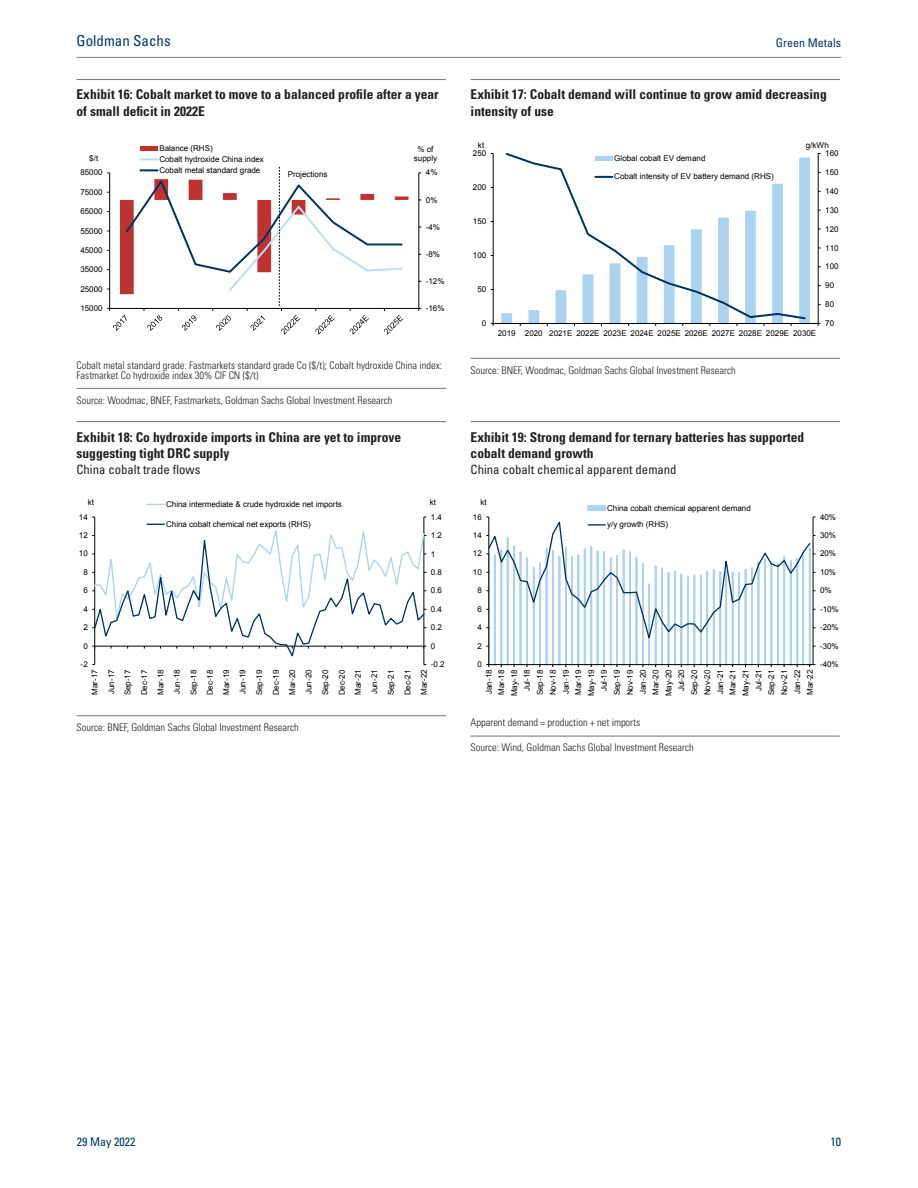
<style>
.page{position:relative;width:918px;height:1188px;background:#fff}
.page>*{position:absolute;margin:0;border:0;box-sizing:border-box;transform-origin:0 0}
.t1{font:condensed 15px "Univers LT Std";color:#003661}
.t2{font:700 condensed 13.5px/16.5px "Univers LT Std";color:#231f20}
.t3{font:condensed 12.75px "Univers LT Std";color:#231f20}
.t4{font:condensed 12px "Univers LT Std";color:#003661}
.t5{font:300 condensed 10.5px/9.8px "Univers LT Std";color:#231f20}
.t6{font:8.1px/12.9px "Arial";color:#000}
.t7{font:7.95px "Arial";letter-spacing:.005em;color:#000}
</style>
<div class="page">
<hr style="left:77px;top:79px;width:369px;height:1px;background:#737378">
<hr style="left:471px;top:79px;width:369px;height:1px;background:#737378">
<hr style="left:418px;top:173px;width:1px;height:135px;background:#000">
<hr style="left:110px;top:308px;width:309px;height:1px;background:#000">
<hr style="left:140px;top:146px;width:18px;height:4px;background:#be3232">
<svg style="left:140px;top:158px;width:18px;height:2px"></svg>
<svg style="left:107px;top:167px;width:302px;height:168px"></svg>
<svg style="left:501px;top:158px;width:309px;height:165px"></svg>
<hr style="left:818px;top:154px;width:1px;height:169px;background:#000">
<hr style="left:493px;top:153px;width:1px;height:170px;background:#000">
<hr style="left:493px;top:323px;width:325px;height:1px;background:#000">
<svg style="left:504px;top:153px;width:303px;height:168px"></svg>
<hr style="left:595px;top:156px;width:17px;height:4px;background:#acd4f1">
<svg style="left:595px;top:176px;width:17px;height:2px"></svg>
<hr style="left:77px;top:388px;width:369px;height:1px;background:#737378">
<hr style="left:471px;top:358px;width:369px;height:1px;background:#737378">
<hr style="left:77px;top:421px;width:369px;height:1px;background:#737378">
<hr style="left:471px;top:421px;width:369px;height:1px;background:#737378">
<svg style="left:147px;top:504px;width:17px;height:1px"></svg>
<svg style="left:92px;top:517px;width:334px;height:148px"></svg>
<div style="left:587px;top:505px;width:19px;height:6px;border:2px solid #acd4f1"></div>
<svg style="left:486px;top:517px;width:329px;height:150px"></svg>
<hr style="left:77px;top:715px;width:369px;height:1px;background:#737378">
<hr style="left:471px;top:736px;width:369px;height:1px;background:#737378">
<hr style="left:77px;top:57px;width:764px;height:1px;background:#808285">
<p class="t1" style="left:77px;top:35px;width:96px">Goldman Sachs</p>
<p class="t4" style="left:776px;top:39px;width:67px">Green Metals</p>
<p class="t2" style="left:77px;top:88px;width:364px">Exhibit 16: Cobalt market to move to a balanced profile after a year of small deficit in 2022E</p>
<p class="t2" style="left:471px;top:88px;width:358px">Exhibit 17: Cobalt demand will continue to grow amid decreasing intensity of use</p>
<p class="t6" style="left:89px;top:151px;width:10px">$/t</p>
<p class="t6" style="left:80px;top:166px;width:24px">85000</p>
<p class="t6" style="left:159px;top:143px;width:106px;line-height:11.1px">Balance (RHS)<br>Cobalt hydroxide China index<br>Cobalt metal standard grade</p>
<p class="t6" style="left:288px;top:168px;width:41px">Projections</p>
<p class="t6" style="left:414px;top:145px;width:25px;line-height:9.3px;text-align:center">% of supply</p>
<p class="t6" style="left:426px;top:166px;width:13px">4%</p>
<p class="t6" style="left:478px;top:138px;width:8px">kt</p>
<p class="t6" style="left:806px;top:138px;width:25px">g/kWh</p>
<p class="t6" style="left:473px;top:147px;width:15px">250</p>
<p class="t6" style="left:825px;top:147px;width:15px">160</p>
<p class="t6" style="left:614px;top:151px;width:93px">Global cobalt EV demand</p>
<p class="t6" style="left:614px;top:170px;width:161px">Cobalt intensity of EV battery demand (RHS)</p>
<p class="t6" style="left:825px;top:166px;width:15px">150</p>
<p class="t7" style="left:80px;top:188px;width:24px">75000</p>
<p class="t6" style="left:426px;top:193px;width:13px">0%</p>
<p class="t6" style="left:473px;top:181px;width:15px">200</p>
<p class="t6" style="left:825px;top:185px;width:15px">140</p>
<p class="t6" style="left:80px;top:205px;width:24px">65000</p>
<p class="t6" style="left:825px;top:203px;width:15px">130</p>
<p class="t6" style="left:80px;top:224px;width:24px">55000</p>
<p class="t6" style="left:426px;top:220px;width:16px">-4%</p>
<p class="t6" style="left:473px;top:215px;width:15px">150</p>
<p class="t6" style="left:825px;top:222px;width:15px">120</p>
<p class="t6" style="left:80px;top:244px;width:24px">45000</p>
<p class="t6" style="left:426px;top:248px;width:16px">-8%</p>
<p class="t6" style="left:473px;top:249px;width:15px">100</p>
<p class="t6" style="left:825px;top:241px;width:15px">110</p>
<p class="t6" style="left:80px;top:263px;width:24px">35000</p>
<p class="t6" style="left:825px;top:260px;width:15px">100</p>
<p class="t7" style="left:80px;top:285px;width:24px">25000</p>
<p class="t6" style="left:426px;top:275px;width:20px">-12%</p>
<p class="t6" style="left:477px;top:283px;width:10px">50</p>
<p class="t6" style="left:825px;top:279px;width:10px">90</p>
<p class="t6" style="left:80px;top:302px;width:24px">15000</p>
<p class="t6" style="left:426px;top:302px;width:20px">-16%</p>
<p class="t6" style="left:825px;top:298px;width:10px">80</p>
<p class="t6" style="left:482px;top:317px;width:6px">0</p>
<p class="t6" style="left:825px;top:317px;width:10px">70</p>
<p class="t6" style="left:498px;top:326px;width:320px">2019 2020 2021E 2022E 2023E 2024E 2025E 2026E 2027E 2028E 2029E 2030E</p>
<p class="t5" style="left:77px;top:361px;width:367px">Cobalt metal standard grade: Fastmarkets standard grade Co ($/t); Cobalt hydroxide China index:<br>Fastmarket Co hydroxide index 30% CIF CN ($/t)</p>
<p class="t5" style="left:77px;top:396px;width:317px">Source: Woodmac, BNEF, Fastmarkets, Goldman Sachs Global Investment Research</p>
<p class="t5" style="left:471px;top:366px;width:267px">Source: BNEF, Woodmac, Goldman Sachs Global Investment Research</p>
<p class="t2" style="left:77px;top:430px;width:326px">Exhibit 18: Co hydroxide imports in China are yet to improve suggesting tight DRC supply</p>
<p class="t3" style="left:77px;top:465px;width:125px">China cobalt trade flows</p>
<p class="t2" style="left:471px;top:430px;width:335px">Exhibit 19: Strong demand for ternary batteries has supported cobalt demand growth</p>
<p class="t3" style="left:471px;top:465px;width:208px">China cobalt chemical apparent demand</p>
<p class="t6" style="left:88px;top:496px;width:8px">kt</p>
<p class="t6" style="left:430px;top:496px;width:8px">kt</p>
<p class="t6" style="left:166px;top:498px;width:177px">China intermediate &amp; crude hydroxide net imports</p>
<p class="t6" style="left:166px;top:518px;width:146px">China cobalt chemical net exports (RHS)</p>
<p class="t6" style="left:79px;top:510px;width:10px">14</p>
<p class="t6" style="left:431px;top:510px;width:13px">1.4</p>
<p class="t6" style="left:480px;top:496px;width:8px">kt</p>
<p class="t6" style="left:473px;top:510px;width:10px">16</p>
<p class="t6" style="left:607px;top:499px;width:145px;line-height:16.8px">China cobalt chemical apparent demand y/y growth (RHS)</p>
<p class="t6" style="left:820px;top:510px;width:18px">40%</p>
<p class="t6" style="left:79px;top:529px;width:10px">12</p>
<p class="t6" style="left:431px;top:529px;width:13px">1.2</p>
<p class="t6" style="left:473px;top:529px;width:10px">14</p>
<p class="t6" style="left:820px;top:529px;width:18px">30%</p>
<p class="t6" style="left:79px;top:547px;width:10px">10</p>
<p class="t6" style="left:431px;top:547px;width:6px">1</p>
<p class="t6" style="left:473px;top:547px;width:10px">12</p>
<p class="t6" style="left:820px;top:547px;width:18px">20%</p>
<p class="t6" style="left:83px;top:566px;width:6px">8</p>
<p class="t6" style="left:431px;top:566px;width:13px">0.8</p>
<p class="t6" style="left:473px;top:566px;width:10px">10</p>
<p class="t6" style="left:820px;top:566px;width:18px">10%</p>
<p class="t6" style="left:83px;top:584px;width:6px">6</p>
<p class="t6" style="left:431px;top:584px;width:13px">0.6</p>
<p class="t6" style="left:477px;top:584px;width:6px">8</p>
<p class="t6" style="left:820px;top:584px;width:13px">0%</p>
<p class="t6" style="left:83px;top:603px;width:6px">4</p>
<p class="t6" style="left:431px;top:603px;width:13px">0.4</p>
<p class="t6" style="left:477px;top:603px;width:6px">6</p>
<p class="t6" style="left:820px;top:603px;width:20px">-10%</p>
<p class="t6" style="left:83px;top:621px;width:6px">2</p>
<p class="t6" style="left:431px;top:621px;width:13px">0.2</p>
<p class="t6" style="left:477px;top:621px;width:6px">4</p>
<p class="t6" style="left:820px;top:621px;width:20px">-20%</p>
<p class="t6" style="left:83px;top:640px;width:6px">0</p>
<p class="t6" style="left:431px;top:640px;width:6px">0</p>
<p class="t6" style="left:477px;top:640px;width:6px">2</p>
<p class="t6" style="left:820px;top:640px;width:20px">-30%</p>
<p class="t6" style="left:81px;top:658px;width:9px">-2</p>
<p class="t6" style="left:431px;top:658px;width:15px">-0.2</p>
<p class="t6" style="left:477px;top:658px;width:6px">0</p>
<p class="t6" style="left:820px;top:658px;width:20px">-40%</p>
<p class="t6" style="left:87px;top:695px;width:27px;line-height:16.5px;text-align:justify;rotate:-90deg">Mar-17<br>Jun-17<br>Sep-17<br>Dec-17<br>Mar-18<br>Jun-18<br>Sep-18<br>Dec-18<br>Mar-19<br>Jun-19<br>Sep-19<br>Dec-19<br>Mar-20<br>Jun-20<br>Sep-20<br>Dec-20<br>Mar-21<br>Jun-21<br>Sep-21</p>
<p class="t7" style="left:403px;top:695px;width:27px;rotate:-90deg">Dec-21</p>
<p class="t6" style="left:417px;top:695px;width:27px;rotate:-90deg">Mar-22</p>
<p class="t6" style="left:482px;top:696px;width:28px;text-align:right;rotate:-90deg">Jan-18<br>Mar-18<br>May-18<br>Jul-18<br>Sep-18<br>Nov-18<br>Jan-19<br>Mar-19<br>May-19<br>Jul-19<br>Sep-19<br>Nov-19<br>Jan-20<br>Mar-20<br>May-20<br>Jul-20<br>Sep-20<br>Nov-20<br>Jan-21<br>Mar-21<br>May-21<br>Jul-21<br>Sep-21<br>Nov-21<br>Jan-22<br>Mar-22</p>
<p class="t5" style="left:77px;top:723px;width:224px">Source: BNEF, Goldman Sachs Global Investment Research</p>
<p class="t5" style="left:471px;top:719px;width:171px">Apparent demand = production + net imports</p>
<p class="t5" style="left:471px;top:744px;width:225px">Source: Wind, Goldman Sachs Global Investment Research</p>
<p class="t4" style="left:77px;top:1137px;width:60px">29 May 2022</p>
<p class="t4" style="left:831px;top:1137px;width:12px">10</p>
</div>
